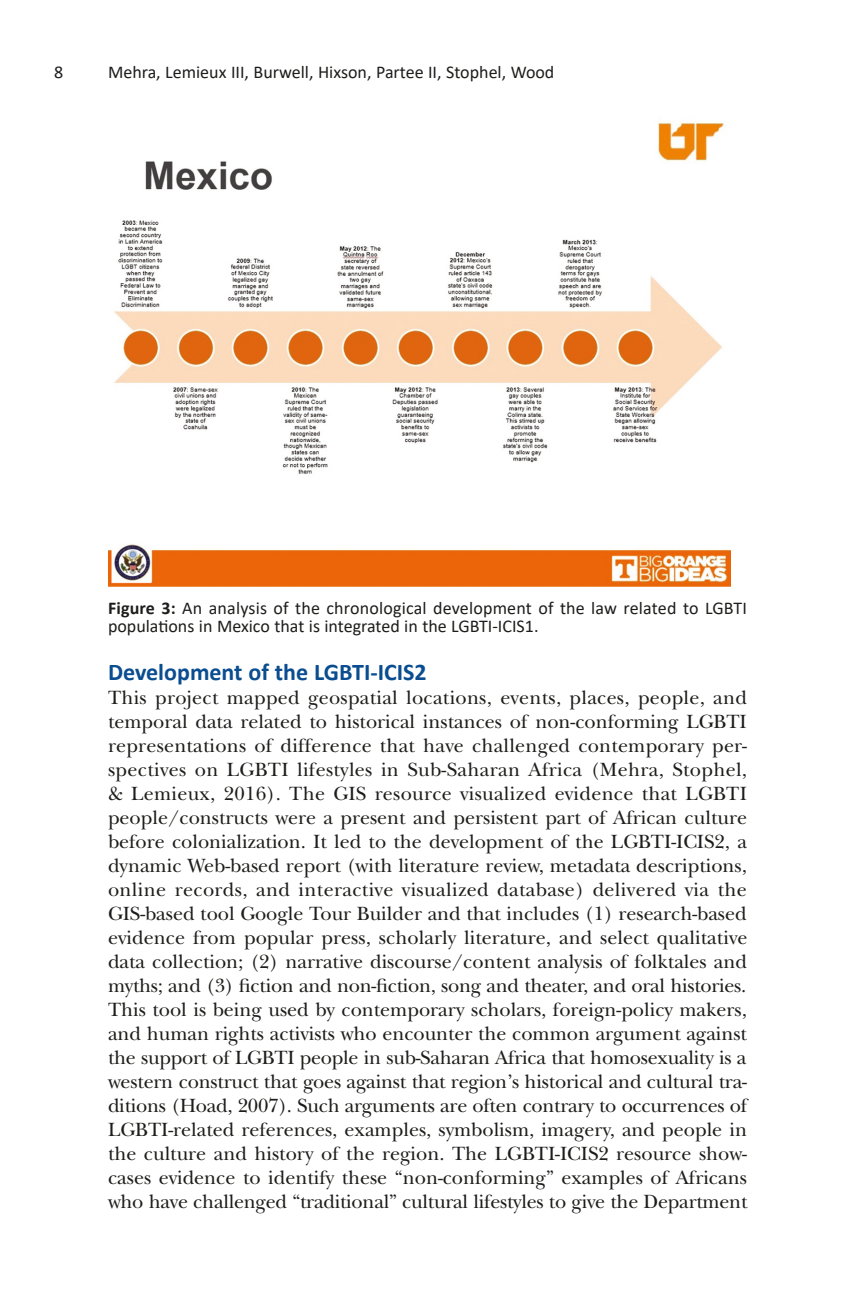
<style>
.page{position:relative;width:864px;height:1296px;background:#fff}
.page>*{position:absolute;margin:0;border:0;box-sizing:border-box;transform-origin:0 0}
.t1{font:700 24px "Calibri";color:#0a4d90}
.t2{font:20px/24px "New Baskerville Std";letter-spacing:-.01em;color:#1d1d1b;text-align:justify}
.t3{font:18px/18px "Calibri";color:#1d1d1b}
.s1{font-weight:700}
</style>
<div class="page">
<img style="left:109px;top:122px;width:621px;height:465px">
<p class="t3" style="left:54px;top:63px;width:11px">8</p>
<p class="t3" style="left:108px;top:63px;width:448px">Mehra, Lemieux III, Burwell, Hixson, Partee II, Stophel, Wood</p>
<p class="t3" style="left:108px;top:599px;width:640px"><span class="s1">Figure 3:</span> An analysis of the chronological development of the law related to LGBTI populations in Mexico that is integrated in the LGBTI-ICIS1.</p>
<p class="t1" style="left:108px;top:656px;width:320px">Development of the LGBTI-ICIS2</p>
<p class="t2" style="left:108px;top:686px;width:641px">This project mapped geospatial locations, events, places, people, and temporal data related to historical instances of non-conforming LGBTI representations of difference that have challenged contemporary per&shy;spectives on LGBTI lifestyles in Sub-Saharan Africa (Mehra, Stophel, &amp; Lemieux, 2016). The GIS resource visualized evidence that LGBTI people/constructs were a present and persistent part of African culture before colonialization. It led to the development of the LGBTI-ICIS2, a dynamic Web-based report (with literature review, metadata descriptions, online records, and interactive visualized database) delivered via the GIS-based tool Google Tour Builder and that includes (1) research-based evidence from popular press, scholarly literature, and select qualitative data collection; (2) narrative discourse/content analysis of folktales and myths; and (3) fiction and non-fiction, song and theater, and oral histories.<br>This tool is being used by contemporary scholars, foreign-policy makers, and human rights activists who encounter the common argument against the support of LGBTI people in sub-Saharan Africa that homosexuality is a western construct that goes against that region’s historical and cultural tra&shy;ditions (Hoad, 2007). Such arguments are often contrary to occurrences of LGBTI-related references, examples, symbolism, imagery, and people in the culture and history of the region. The LGBTI-ICIS2 resource show&shy;cases evidence to identify these “non-conforming” examples of Africans who have challenged “traditional” cultural lifestyles to give the Department</p>
</div>
